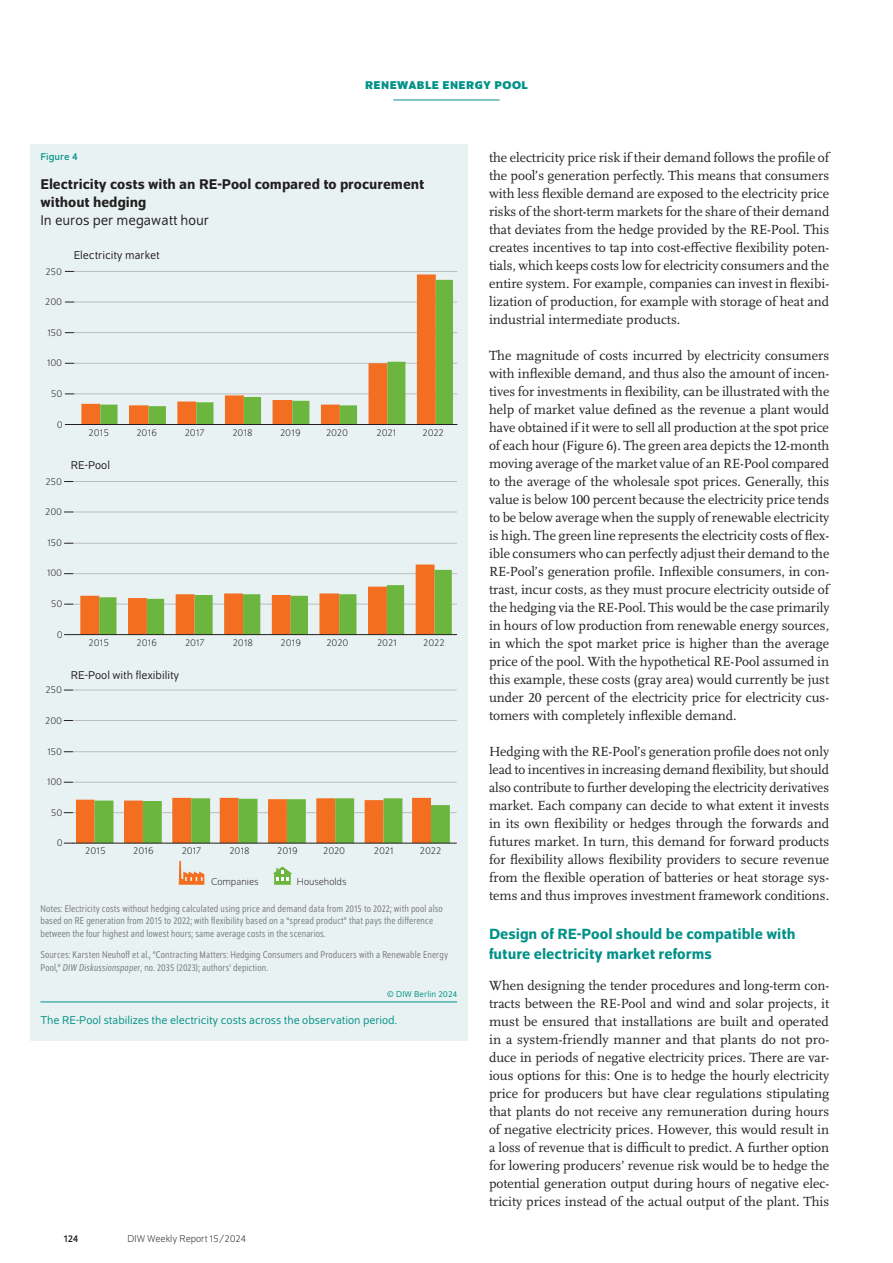
<style>
.page{position:relative;width:893px;height:1263px;background:#fff}
.page>*{position:absolute;margin:0;border:0;box-sizing:border-box;transform-origin:0 0}
.t1{font:500 15.75px/19.5px "Schumpeter";color:#009188}
.t2{font:500 15px/18px "Schumpeter";color:#231f20}
.t3{font:15px "Schumpeter Blond";color:#231f20}
.t4{font:13.8px/18px "Scala Pro";color:#231f20;text-align:justify}
.t5{font:12px "Schumpeter Blond";color:#009188}
.t6{font:12px "Schumpeter Blond";color:#231f20}
.t7{font:700 12px "Schumpeter";color:#009188}
.t8{font:semi-condensed 10.5px/12.8px "Schumpeter Blond";letter-spacing:.01em;color:#808285}
.t9{font:300 10.5px "Schumpeter";color:#231f20}
.t10{font:10.5px "Schumpeter";letter-spacing:.01em;color:#009188}
.t11{font:10.5px "Schumpeter";color:#231f20}
.t12{font:9px "Schumpeter Blond";letter-spacing:.01em;color:#009188}
.s1{font-style:italic}
</style>
<div class="page">
<hr style="left:393px;top:100px;width:107px;height:1px;background:#009188">
<div style="left:30px;top:144px;width:438px;height:896px;background:#e9f2f2"></div>
<hr style="left:73px;top:604px;width:384px;height:1px;background:#bcbdc0">
<hr style="left:73px;top:573px;width:384px;height:1px;background:#bcbdc0">
<hr style="left:73px;top:543px;width:384px;height:1px;background:#bcbdc0">
<hr style="left:73px;top:512px;width:384px;height:1px;background:#bcbdc0">
<hr style="left:73px;top:481px;width:384px;height:1px;background:#bcbdc0">
<svg style="left:80px;top:564px;width:372px;height:70px"></svg>
<hr style="left:73px;top:634px;width:384px;height:1px;background:#231f20">
<hr style="left:74px;top:394px;width:383px;height:1px;background:#bcbdc0">
<hr style="left:74px;top:363px;width:383px;height:1px;background:#bcbdc0">
<hr style="left:74px;top:332px;width:383px;height:1px;background:#bcbdc0">
<hr style="left:74px;top:302px;width:383px;height:1px;background:#bcbdc0">
<hr style="left:74px;top:271px;width:383px;height:1px;background:#bcbdc0">
<svg style="left:81px;top:274px;width:355px;height:150px"></svg>
<svg style="left:100px;top:280px;width:353px;height:144px"></svg>
<hr style="left:74px;top:424px;width:383px;height:1px;background:#231f20">
<hr style="left:73px;top:812px;width:383px;height:1px;background:#bcbdc0">
<hr style="left:73px;top:782px;width:383px;height:1px;background:#bcbdc0">
<hr style="left:73px;top:751px;width:383px;height:1px;background:#bcbdc0">
<hr style="left:73px;top:720px;width:383px;height:1px;background:#bcbdc0">
<hr style="left:73px;top:690px;width:383px;height:1px;background:#bcbdc0">
<svg style="left:273px;top:866px;width:19px;height:19px"></svg>
<svg style="left:179px;top:861px;width:25px;height:24px"></svg>
<svg style="left:64px;top:798px;width:386px;height:46px"></svg>
<hr style="left:73px;top:843px;width:383px;height:1px;background:#231f20">
<hr style="left:40px;top:1001px;width:417px;height:1px;background:#009188">
<p class="t7" style="left:365px;top:79px;width:18px">RENEWABLE</p>
<p class="t7" style="left:442px;top:79px;width:17px">ENERGY</p>
<p class="t7" style="left:495px;top:79px;width:18px">POOL</p>
<p class="t10" style="left:40px;top:151px;width:39px">Figure 4</p>
<p class="t2" style="left:40px;top:175px;width:385px">Electricity costs with an RE-Pool compared to procurement without hedging</p>
<p class="t3" style="left:40px;top:212px;width:170px">In euros per megawatt hour</p>
<p class="t9" style="left:45px;top:266px;width:18px">250</p>
<p class="t9" style="left:45px;top:297px;width:19px">200</p>
<p class="t9" style="left:47px;top:328px;width:16px">150</p>
<p class="t9" style="left:47px;top:358px;width:17px">100</p>
<p class="t9" style="left:51px;top:389px;width:13px">50</p>
<p class="t9" style="left:57px;top:419px;width:7px">0</p>
<p class="t9" style="left:45px;top:476px;width:18px">250</p>
<p class="t9" style="left:45px;top:507px;width:19px">200</p>
<p class="t9" style="left:47px;top:538px;width:16px">150</p>
<p class="t9" style="left:47px;top:568px;width:17px">100</p>
<p class="t9" style="left:51px;top:599px;width:13px">50</p>
<p class="t9" style="left:57px;top:629px;width:7px">0</p>
<p class="t9" style="left:45px;top:685px;width:18px">250</p>
<p class="t9" style="left:45px;top:715px;width:19px">200</p>
<p class="t9" style="left:47px;top:746px;width:16px">150</p>
<p class="t9" style="left:47px;top:776px;width:17px">100</p>
<p class="t9" style="left:51px;top:807px;width:13px">50</p>
<p class="t9" style="left:57px;top:838px;width:7px">0</p>
<p class="t6" style="left:74px;top:249px;width:88px">Electricity market</p>
<p class="t9" style="left:89px;top:427px;width:22px">2015</p>
<p class="t9" style="left:137px;top:427px;width:22px">2016</p>
<p class="t9" style="left:185px;top:427px;width:21px">2017</p>
<p class="t9" style="left:232px;top:427px;width:22px">2018</p>
<p class="t9" style="left:280px;top:427px;width:22px">2019</p>
<p class="t9" style="left:326px;top:427px;width:23px">2020</p>
<p class="t9" style="left:377px;top:427px;width:21px">2021</p>
<p class="t9" style="left:423px;top:427px;width:23px">2022</p>
<p class="t6" style="left:71px;top:459px;width:41px">RE-Pool</p>
<p class="t9" style="left:89px;top:637px;width:22px">2015</p>
<p class="t9" style="left:137px;top:637px;width:22px">2016</p>
<p class="t9" style="left:185px;top:637px;width:21px">2017</p>
<p class="t9" style="left:233px;top:637px;width:22px">2018</p>
<p class="t9" style="left:281px;top:637px;width:22px">2019</p>
<p class="t9" style="left:327px;top:637px;width:23px">2020</p>
<p class="t9" style="left:377px;top:637px;width:21px">2021</p>
<p class="t9" style="left:423px;top:637px;width:23px">2022</p>
<p class="t6" style="left:71px;top:669px;width:110px">RE-Pool with flexibility</p>
<p class="t9" style="left:85px;top:846px;width:22px">2015</p>
<p class="t9" style="left:133px;top:846px;width:22px">2016</p>
<p class="t9" style="left:182px;top:846px;width:21px">2017</p>
<p class="t9" style="left:229px;top:846px;width:22px">2018</p>
<p class="t9" style="left:277px;top:846px;width:22px">2019</p>
<p class="t9" style="left:323px;top:846px;width:23px">2020</p>
<p class="t9" style="left:374px;top:846px;width:21px">2021</p>
<p class="t9" style="left:420px;top:846px;width:23px">2022</p>
<p class="t9" style="left:211px;top:876px;width:49px">Companies</p>
<p class="t9" style="left:297px;top:876px;width:51px">Households</p>
<p class="t8" style="left:40px;top:902px;width:404px">Notes: Electricity costs without hedging calculated using price and demand data from 2015 to 2022; with pool also based on RE generation from 2015 to 2022; with flexibility based on a “spread product” that pays the difference between the four highest and lowest hours; same average costs in the scenarios.</p>
<p class="t8" style="left:40px;top:949px;width:409px">Sources: Karsten Neuhoff et al., “Contracting Matters: Hedging Consumers and Producers with a Renewable Energy<br>Pool,” <span class="s1">DIW Diskussionspaper,</span> no. 2035 (2023); authors’ depiction.</p>
<p class="t12" style="left:387px;top:990px;width:72px">© DIW Berlin 2024</p>
<p class="t5" style="left:40px;top:1014px;width:358px">The RE-Pool stabilizes the electricity costs across the observation period.</p>
<p class="t11" style="left:64px;top:1233px;width:16px">124</p>
<p class="t9" style="left:128px;top:1234px;width:120px">DIW Weekly Report 15/2024</p>
<p class="t4" style="left:489px;top:148px;width:342px">the electricity price risk if their demand follows the profile of the pool’s generation perfectly. This means that consumers with less flexible demand are exposed to the electricity price risks of the short-term markets for the share of their demand that deviates from the hedge provided by the RE-Pool. This creates incentives to tap into cost-effective flexibility poten&shy;tials, which keeps costs low for electricity consumers and the entire system. For example, companies can invest in flexibi&shy;lization of production, for example with storage of heat and industrial intermediate products.</p>
<p class="t4" style="left:489px;top:346px;width:342px">The magnitude of costs incurred by electricity consumers with inflexible demand, and thus also the amount of incen&shy;tives for investments in flexibility, can be illustrated with the help of market value defined as the revenue a plant would have obtained if it were to sell all production at the spot price of each hour (Figure 6). The green area depicts the 12-month moving average of the market value of an RE-Pool compared to the average of the wholesale spot prices. Generally, this value is below 100 percent because the electricity price tends to be below average when the supply of renewable electricity is high. The green line represents the electricity costs of flex&shy;ible consumers who can perfectly adjust their demand to the RE-Pool’s generation profile. Inflexible consumers, in con&shy;trast, incur costs, as they must procure electricity outside of the hedging via the RE-Pool. This would be the case primarily in hours of low production from renewable energy sources, in which the spot market price is higher than the average price of the pool. With the hypothetical RE-Pool assumed in this example, these costs (gray area) would currently be just under 20 percent of the electricity price for electricity cus&shy;tomers with completely inflexible demand.</p>
<p class="t4" style="left:489px;top:742px;width:342px">Hedging with the RE-Pool’s generation profile does not only lead to incentives in increasing demand flexibility, but should also contribute to further developing the electricity derivatives market. Each company can decide to what extent it invests in its own flexibility or hedges through the forwards and futures market. In turn, this demand for forward products for flexibility allows flexibility providers to secure revenue from the flexible operation of batteries or heat storage sys&shy;tems and thus improves investment framework conditions.</p>
<p class="t1" style="left:489px;top:924px;width:308px">Design of RE-Pool should be compatible with future electricity market reforms</p>
<p class="t4" style="left:489px;top:976px;width:342px">When designing the tender procedures and long-term con&shy;tracts between the RE-Pool and wind and solar projects, it must be ensured that installations are built and operated in a system-friendly manner and that plants do not pro&shy;duce in periods of negative electricity prices. There are var&shy;ious options for this: One is to hedge the hourly electricity price for producers but have clear regulations stipulating that plants do not receive any remuneration during hours of negative electricity prices. However, this would result in a loss of revenue that is difficult to predict. A further option for lowering producers’ revenue risk would be to hedge the potential generation output during hours of negative elec&shy;tricity prices instead of the actual output of the plant. This</p>
</div>
